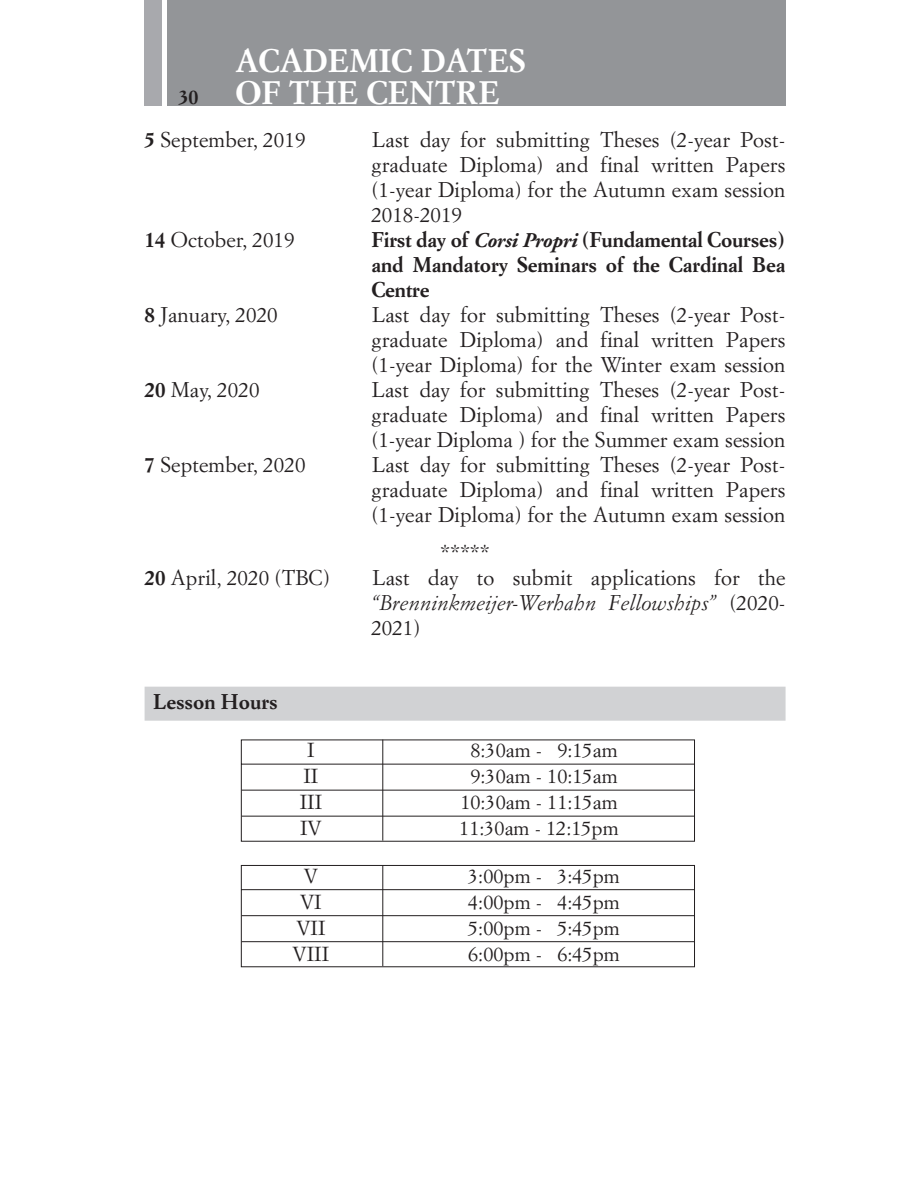
<style>
.page{position:relative;width:909px;height:1189px;background:#fff}
.page>*{position:absolute;margin:0;border:0;box-sizing:border-box;transform-origin:0 0}
.t1{font:700 32px/32px "Simoncini Garamond";color:#fff}
.t2{font:21px/25px "Simoncini Garamond";letter-spacing:.005em;color:#231f20;text-align:justify}
.t3{font:700 21px/25px "Simoncini Garamond";letter-spacing:-.005em;color:#231f20;text-align:justify}
.t4{font:20px "Simoncini Garamond";color:#231f20}
.s1{font-size:20px;color:#231f20}
.s2{font-weight:700}
.s3{font-family:"Adobe Garamond";font-style:italic}
.s4{font-style:italic}
</style>
<div class="page">
<div style="left:145px;top:686px;width:640px;height:34px;background:#d1d2d4"></div>
<svg style="left:241px;top:739px;width:454px;height:103px"></svg>
<hr style="left:241px;top:790px;width:453px;height:1px;background:#231f20">
<hr style="left:241px;top:816px;width:453px;height:1px;background:#231f20">
<hr style="left:382px;top:739px;width:1px;height:101px;background:#231f20">
<svg style="left:241px;top:865px;width:454px;height:102px"></svg>
<hr style="left:241px;top:915px;width:453px;height:1px;background:#231f20">
<hr style="left:241px;top:941px;width:453px;height:1px;background:#231f20">
<hr style="left:382px;top:865px;width:1px;height:101px;background:#231f20">
<div style="left:167px;top:0;width:618px;height:105px;background:#939598"></div>
<div style="left:145px;top:0;width:17px;height:105px;background:#a8a9ad"></div>
<h1 class="t1" style="left:179px;top:47px;width:348px;text-indent:57px">ACADEMIC DATES<br><span class="s1">30</span> OF THE CENTRE</h1>
<p class="t2" style="left:145px;top:129px;width:162px"><span class="s2">5</span> September, 2019</p>
<p class="t2" style="left:371px;top:129px;width:415px">Last day for submitting Theses (2-year Post - graduate Diploma) and final written Papers (1-year Diploma) for the Autumn exam session 2018-2019</p>
<p class="t2" style="left:145px;top:229px;width:151px"><span class="s2">14</span> October, 2019</p>
<p class="t3" style="left:371px;top:229px;width:415px">First day of <span class="s3">Corsi Propri</span> (Fundamental Courses) and Mandatory Seminars of the Cardinal Bea Centre</p>
<p class="t2" style="left:145px;top:304px;width:135px"><span class="s2">8</span> January, 2020</p>
<p class="t2" style="left:371px;top:304px;width:415px">Last day for submitting Theses (2-year Post - graduate Diploma) and final written Papers (1-year Diploma) for the Winter exam session</p>
<p class="t2" style="left:145px;top:379px;width:116px"><span class="s2">20</span> May, 2020</p>
<p class="t2" style="left:371px;top:379px;width:415px">Last day for submitting Theses (2-year Post - graduate Diploma) and final written Papers (1-year Diploma ) for the Summer exam session</p>
<p class="t2" style="left:145px;top:454px;width:162px"><span class="s2">7</span> September, 2020</p>
<p class="t2" style="left:371px;top:454px;width:415px">Last day for submitting Theses (2-year Post - graduate Diploma) and final written Papers (1-year Diploma) for the Autumn exam session</p>
<p class="t2" style="left:440px;top:542px;width:51px">*****</p>
<p class="t2" style="left:145px;top:567px;width:187px"><span class="s2">20</span> April, 2020 (TBC)</p>
<p class="t2" style="left:371px;top:567px;width:415px">Last day to submit applications for the <span class="s4">“Brenninkmeijer-Werhahn Fellowships”</span> (2020- 2021)</p>
<p class="t3" style="left:153px;top:691px;width:126px">Lesson Hours</p>
<p class="t4" style="left:307px;top:741px;width:9px">I</p>
<p class="t4" style="left:470px;top:741px;width:149px">8:30am - 9:15am</p>
<p class="t4" style="left:303px;top:767px;width:16px">II</p>
<p class="t4" style="left:470px;top:767px;width:149px">9:30am - 10:15am</p>
<p class="t4" style="left:300px;top:793px;width:24px">III</p>
<p class="t4" style="left:460px;top:793px;width:159px">10:30am - 11:15am</p>
<p class="t4" style="left:300px;top:819px;width:23px">IV</p>
<p class="t4" style="left:459px;top:819px;width:161px">11:30am - 12:15pm</p>
<p class="t4" style="left:304px;top:867px;width:16px">V</p>
<p class="t4" style="left:468px;top:867px;width:153px">3:00pm - 3:45pm</p>
<p class="t4" style="left:300px;top:893px;width:23px">VI</p>
<p class="t4" style="left:468px;top:893px;width:153px">4:00pm - 4:45pm</p>
<p class="t4" style="left:296px;top:919px;width:31px">VII</p>
<p class="t4" style="left:468px;top:919px;width:153px">5:00pm - 5:45pm</p>
<p class="t4" style="left:292px;top:945px;width:38px">VIII</p>
<p class="t4" style="left:468px;top:945px;width:153px">6:00pm - 6:45pm</p>
</div>
